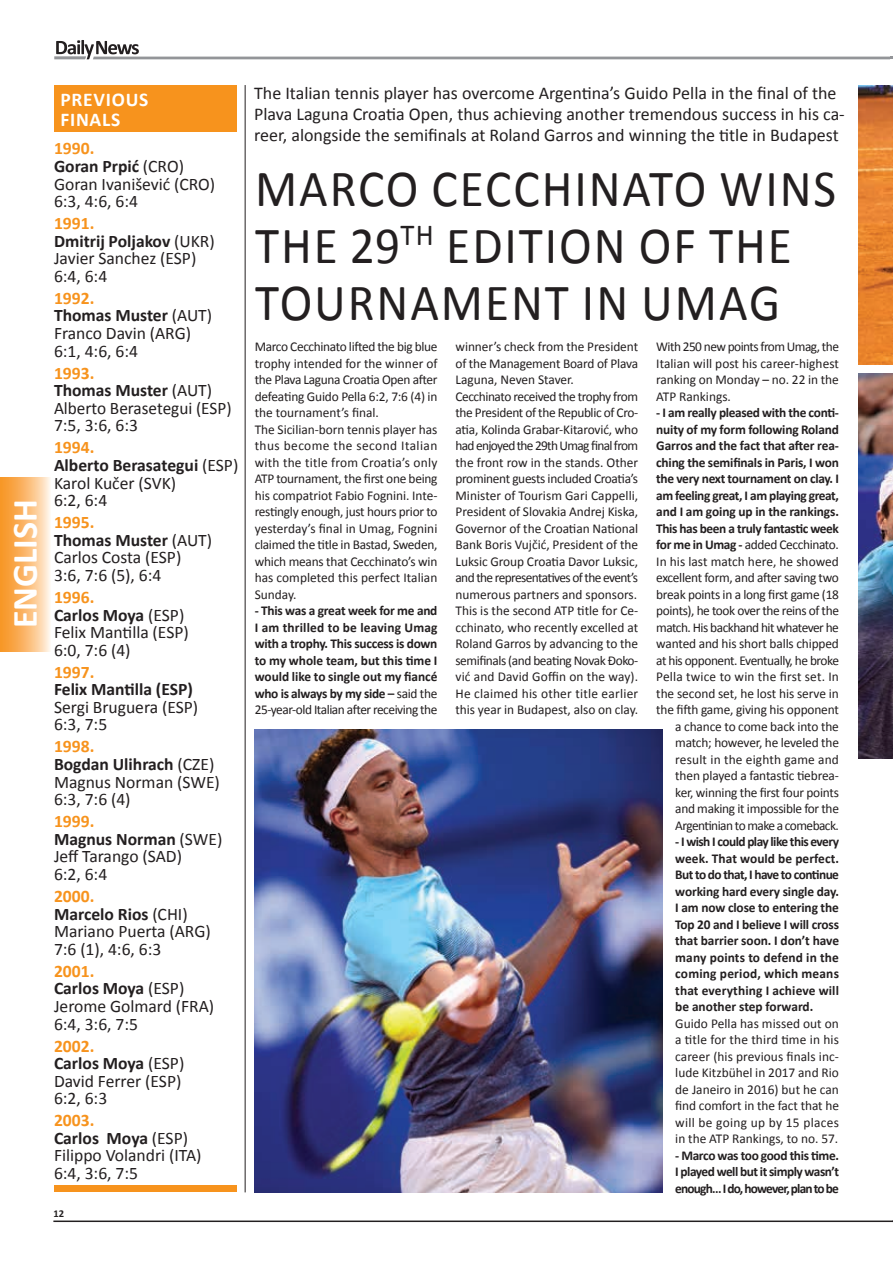
<style>
.page{position:relative;width:893px;height:1263px;background:#fff}
.page>*{position:absolute;margin:0;border:0;box-sizing:border-box;transform-origin:0 0}
.t1{font:52.5px/57px "Calibri";letter-spacing:.04em;color:#231f20;scale:.94 1}
.t2{font:700 35.85px "Calibri";color:#fff}
.t3{font:700 19.5px/19.5px "Calibri";letter-spacing:.04em;color:#fff}
.t4{font:18px/21px "Calibri";color:#231f20}
.t5{font:17.55px/17.5px "Calibri";color:#231f20}
.t6{font:700 17.55px "Calibri";color:#231f20}
.t7{font:700 17.55px "Calibri";color:#f7931d}
.t8{font:13.5px/16.5px "Calibri";letter-spacing:-.01em;color:#231f20}
.t9{font:700 13.5px/16.5px "Calibri";letter-spacing:-.01em;color:#231f20;text-align:justify}
.t10{font:700 10.5px "Calibri";color:#231f20}
.s1{font-weight:700;color:#f7931d}
.s2{font-weight:700}
.s3{font-weight:400}
</style>
<div class="page">
<hr style="left:53px;top:1220px;width:840px;height:2px;background:#231f20">
<svg style="left:54px;top:40px;width:839px;height:19px"></svg>
<svg style="left:0;top:477px;width:50px;height:174px;background:#faba72"></svg>
<hr style="left:245px;top:85px;width:1px;height:1107px;background:#231f20">
<div style="left:54px;top:85px;width:182px;height:47px;background:#f7931d"></div>
<div style="left:54px;top:1185px;width:182px;height:7px;background:#f7931d"></div>
<img style="left:255px;top:729px;width:407px;height:463px">
<img style="left:859px;top:373px;width:34px;height:385px">
<img style="left:859px;top:85px;width:34px;height:280px">
<h2 class="t2" style="left:2px;top:628px;width:131px;rotate:-90deg">ENGLISH</h2>
<h3 class="t3" style="left:60px;top:90px;width:90px">PREVIOUS<br>FINALS</h3>
<p class="t5" style="left:54px;top:140px;width:163px"><span class="s1">1990.<br></span><span class="s2">Goran Prpić</span> (CRO)<br>Goran Ivanišević (CRO)<br>6:3, 4:6, 6:4</p>
<p class="t5" style="left:54px;top:215px;width:162px"><span class="s1">1991.<br></span><span class="s2">Dmitrij Poljakov</span> (UKR)<br>Javier Sanchez (ESP)<br>6:4, 6:4</p>
<p class="t5" style="left:54px;top:289px;width:160px"><span class="s1">1992.<br></span><span class="s2">Thomas Muster</span> (AUT)<br>Franco Davin (ARG)<br>6:1, 4:6, 6:4</p>
<p class="t5" style="left:54px;top:364px;width:179px"><span class="s1">1993.<br></span><span class="s2">Thomas Muster</span> (AUT)<br>Alberto Berasetegui (ESP)<br>7:5, 3:6, 6:3</p>
<p class="t5" style="left:54px;top:439px;width:186px"><span class="s1">1994.<br></span><span class="s2">Alberto Berasategui</span> (ESP)<br>Karol Kučer (SVK)<br>6:2, 6:4</p>
<p class="t5" style="left:54px;top:514px;width:160px"><span class="s1">1995.<br></span><span class="s2">Thomas Muster</span> (AUT)<br>Carlos Costa (ESP)<br>3:6, 7:6 (5), 6:4</p>
<p class="t5" style="left:54px;top:588px;width:136px"><span class="s1">1996.<br></span><span class="s2">Carlos Moya</span> (ESP)<br>Felix Mantilla (ESP)<br>6:0, 7:6 (4)</p>
<p class="t7" style="left:54px;top:661px;width:42px">1997.</p>
<p class="t6" style="left:54px;top:678px;width:140px">Felix Mantilla (ESP)</p>
<p class="t5" style="left:54px;top:698px;width:146px">Sergi Bruguera (ESP)<br>6:3, 7:5</p>
<p class="t5" style="left:54px;top:738px;width:167px"><span class="s1">1998.<br></span><span class="s2">Bogdan Ulihrach</span> (CZE)<br>Magnus Norman (SWE)<br>6:3, 7:6 (4)</p>
<p class="t5" style="left:54px;top:813px;width:170px"><span class="s1">1999.<br></span><span class="s2">Magnus Norman</span> (SWE)<br>Jeff Tarango (SAD)<br>6:2, 6:4</p>
<p class="t5" style="left:54px;top:887px;width:158px"><span class="s1">2000.<br></span><span class="s2">Marcelo Rios</span> (CHI)<br>Mariano Puerta (ARG)<br>7:6 (1), 4:6, 6:3</p>
<p class="t5" style="left:54px;top:962px;width:162px"><span class="s1">2001.<br></span><span class="s2">Carlos Moya</span> (ESP)<br>Jerome Golmard (FRA)<br>6:4, 3:6, 7:5</p>
<p class="t5" style="left:54px;top:1037px;width:132px"><span class="s1">2002.<br></span><span class="s2">Carlos Moya</span> (ESP)<br>David Ferrer (ESP)<br>6:2, 6:3</p>
<p class="t5" style="left:54px;top:1112px;width:149px"><span class="s1">2003.<br></span><span class="s2">Carlos Moya</span> (ESP)<br>Filippo Volandri (ITA)<br>6:4, 3:6, 7:5</p>
<p class="t10" style="left:53px;top:1207px;width:12px">12</p>
<p class="t4" style="left:254px;top:82px;width:592px">The Italian tennis player has overcome Argentina’s Guido Pella in the final of the<br>Plava Laguna Croatia Open, thus achieving another tremendous success in his ca&shy;reer, alongside the semifinals at Roland Garros and winning the title in Budapest</p>
<h1 class="t1" style="left:255px;top:160px;width:620px">MARCO CECCHINATO WINS<br>THE 29<sup>TH</sup> EDITION OF THE<br>TOURNAMENT IN UMAG</h1>
<p class="t8" style="left:255px;top:338px;width:184px">Marco Cecchinato lifted the big blue trophy intended for the winner of the Plava Laguna Croatia Open after defeating Guido Pella 6:2, 7:6 (4) in the tournament’s final.<br>The Sicilian-born tennis player has thus become the second Italian with the title from Croatia’s only<br>ATP tournament, the first one being his compatriot Fabio Fognini. Inte&shy;restingly enough, just hours prior to yesterday’s final in Umag, Fognini claimed the title in Bastad, Sweden, which means that Cecchinato’s win has completed this perfect Italian<br>Sunday.</p>
<p class="t9" style="left:255px;top:602px;width:184px">- This was a great week for me and I am thrilled to be leaving Umag with a trophy. This success is down to my whole team, but this time I would like to single out my fiancé who is always by my side – <span class="s3">said the 25-year-old Italian after receiving the</span></p>
<p class="t8" style="left:455px;top:338px;width:184px">winner’s check from the President of the Management Board of Plava Laguna, Neven Staver.<br>Cecchinato received the trophy from the President of the Republic of Cro&shy;atia, Kolinda Grabar-Kitarović, who had enjoyed the 29th Umag final from the front row in the stands. Other prominent guests included Croatia’s Minister of Tourism Gari Cappelli, President of Slovakia Andrej Kiska, Governor of the Croatian National Bank Boris Vujčić, President of the Luksic Group Croatia Davor Luksic, and the representatives of the event’s numerous partners and sponsors.<br>This is the second ATP title for Ce&shy;cchinato, who recently excelled at Roland Garros by advancing to the semifinals (and beating Novak Đoko&shy;vić and David Goffin on the way).<br>He claimed his other title earlier this year in Budapest, also on clay.</p>
<p class="t8" style="left:656px;top:338px;width:184px;text-align:justify">With 250 new points from Umag, the Italian will post his career-highest ranking on Monday – no. 22 in the ATP Rankings.</p>
<p class="t8" style="left:656px;top:404px;width:184px;text-align:right"><span class="s2">- I am really pleased with the conti&shy;nuity of my form following Roland Garros and the fact that after rea&shy;ching the semifinals in Paris, I won the very next tournament on clay. I am feeling great, I am playing great, and I am going up in the rankings.<br>This has been a truly fantastic week for me in Umag -</span> added Cecchinato.<br>In his last match here, he showed excellent form, and after saving two break points in a long first game (18 points), he took over the reins of the match. His backhand hit whatever he wanted and his short balls chipped at his opponent. Eventually, he broke Pella twice to win the first set. In the second set, he lost his serve in the fifth game, giving his opponent a chance to come back into the match; however, he leveled the result in the eighth game and then played a fantastic tiebrea&shy;ker, winning the first four points and making it impossible for the Argentinian to make a comeback.</p>
<p class="t9" style="left:675px;top:833px;width:165px">- I wish I could play like this every week. That would be perfect.<br>But to do that, I have to continue working hard every single day.<br>I am now close to entering the Top 20 and I believe I will cross that barrier soon. I don’t have many points to defend in the coming period, which means that everything I achieve will be another step forward.</p>
<p class="t8" style="left:675px;top:1015px;width:165px;text-align:justify">Guido Pella has missed out on a title for the third time in his career (his previous finals inc&shy;lude Kitzbühel in 2017 and Rio de Janeiro in 2016) but he can find comfort in the fact that he will be going up by 15 places in the ATP Rankings, to no. 57.</p>
<p class="t9" style="left:675px;top:1147px;width:165px">- Marco was too good this time.<br>I played well but it simply wasn’t enough… I do, however, plan to be</p>
</div>
